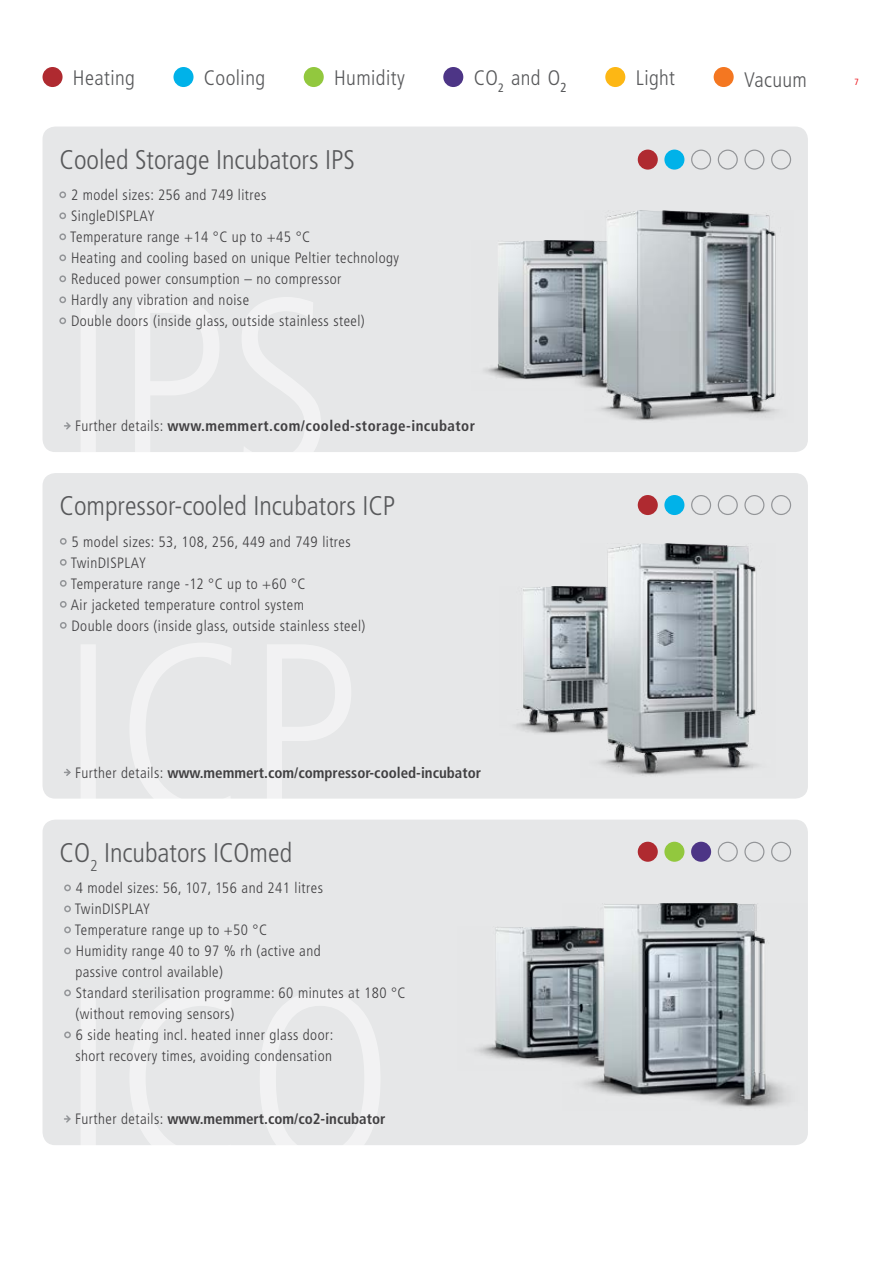
<style>
.page{position:relative;width:893px;height:1263px;background:#fff}
.page>*{position:absolute;margin:0;border:0;box-sizing:border-box;transform-origin:0 0}
.t1{font:300 condensed 27px "Frutiger LT";color:#58595b}
.t2{font:300 condensed 21px "Frutiger LT Std";letter-spacing:.02em;color:#58595b}
.t3{font:300 condensed 15px/21px "Frutiger LT Std";letter-spacing:.03em;color:#414042}
.t4{font:700 condensed 15px "Frutiger LT Std";color:#414042}
.t5{font:700 condensed 15px "Frutiger LT Std";letter-spacing:.03em;color:#414042}
.t6{font:condensed 9px "Frutiger";color:#ed1d24}
.s1{font-weight:300}
</style>
<div class="page">
<div style="left:43px;top:67px;width:20px;height:20px;background:#af2a30;border-radius:50%"></div>
<div style="left:173px;top:67px;width:21px;height:20px;background:#00b2e9;border-radius:50%"></div>
<div style="left:304px;top:67px;width:20px;height:20px;background:#92c83e;border-radius:50%"></div>
<div style="left:443px;top:67px;width:20px;height:20px;background:#4d3586;border-radius:50%"></div>
<div style="left:605px;top:67px;width:20px;height:20px;background:#fdb714;border-radius:50%"></div>
<div style="left:714px;top:67px;width:20px;height:20px;background:#f47721;border-radius:50%"></div>
<div style="left:43px;top:820px;width:765px;height:325px;background:#e6e7e8;border-radius:13px"></div>
<div style="left:43px;top:473px;width:765px;height:326px;background:#e6e7e8;border-radius:13px"></div>
<div style="left:43px;top:127px;width:765px;height:325px;background:#e6e7e8;border-radius:13px"></div>
<svg style="left:81px;top:992px;width:299px;height:153px"></svg>
<svg style="left:81px;top:643px;width:270px;height:156px"></svg>
<svg style="left:81px;top:297px;width:240px;height:155px"></svg>
<div style="left:59px;top:191px;width:7px;height:7px;border:2px solid #939598;border-radius:50%"></div>
<div style="left:59px;top:212px;width:7px;height:7px;border:2px solid #939598;border-radius:50%"></div>
<div style="left:59px;top:233px;width:7px;height:7px;border:2px solid #939598;border-radius:50%"></div>
<div style="left:59px;top:254px;width:7px;height:7px;border:2px solid #939598;border-radius:50%"></div>
<div style="left:59px;top:275px;width:7px;height:7px;border:2px solid #939598;border-radius:50%"></div>
<div style="left:59px;top:296px;width:7px;height:7px;border:2px solid #939598;border-radius:50%"></div>
<div style="left:59px;top:317px;width:7px;height:7px;border:2px solid #939598;border-radius:50%"></div>
<div style="left:60px;top:538px;width:7px;height:7px;border:2px solid #939598;border-radius:50%"></div>
<div style="left:60px;top:559px;width:7px;height:7px;border:2px solid #939598;border-radius:50%"></div>
<div style="left:60px;top:580px;width:7px;height:7px;border:2px solid #939598;border-radius:50%"></div>
<div style="left:60px;top:601px;width:7px;height:7px;border:2px solid #939598;border-radius:50%"></div>
<div style="left:60px;top:622px;width:7px;height:7px;border:2px solid #939598;border-radius:50%"></div>
<div style="left:64px;top:884px;width:7px;height:7px;border:2px solid #939598;border-radius:50%"></div>
<div style="left:64px;top:905px;width:7px;height:7px;border:2px solid #939598;border-radius:50%"></div>
<div style="left:64px;top:926px;width:7px;height:7px;border:2px solid #939598;border-radius:50%"></div>
<div style="left:64px;top:947px;width:7px;height:7px;border:2px solid #939598;border-radius:50%"></div>
<div style="left:64px;top:989px;width:7px;height:7px;border:2px solid #939598;border-radius:50%"></div>
<div style="left:64px;top:1031px;width:7px;height:7px;border:2px solid #939598;border-radius:50%"></div>
<div style="left:638px;top:150px;width:20px;height:20px;background:#af2a30;border-radius:50%"></div>
<div style="left:664px;top:150px;width:20px;height:20px;background:#00b2e9;border-radius:50%"></div>
<div style="left:691px;top:150px;width:20px;height:20px;border:1px solid #939598;border-radius:50%"></div>
<div style="left:718px;top:150px;width:20px;height:20px;border:1px solid #939598;border-radius:50%"></div>
<div style="left:744px;top:150px;width:20px;height:20px;border:1px solid #939598;border-radius:50%"></div>
<div style="left:771px;top:150px;width:20px;height:20px;border:1px solid #939598;border-radius:50%"></div>
<div style="left:638px;top:495px;width:20px;height:20px;background:#af2a30;border-radius:50%"></div>
<div style="left:664px;top:495px;width:20px;height:20px;background:#00b2e9;border-radius:50%"></div>
<div style="left:691px;top:495px;width:20px;height:20px;border:1px solid #939598;border-radius:50%"></div>
<div style="left:718px;top:495px;width:20px;height:20px;border:1px solid #939598;border-radius:50%"></div>
<div style="left:744px;top:495px;width:20px;height:20px;border:1px solid #939598;border-radius:50%"></div>
<div style="left:771px;top:495px;width:20px;height:20px;border:1px solid #939598;border-radius:50%"></div>
<div style="left:638px;top:842px;width:20px;height:20px;background:#af2a30;border-radius:50%"></div>
<div style="left:664px;top:842px;width:20px;height:20px;background:#92c83e;border-radius:50%"></div>
<div style="left:691px;top:842px;width:20px;height:20px;background:#4d3586;border-radius:50%"></div>
<div style="left:718px;top:842px;width:20px;height:20px;border:1px solid #939598;border-radius:50%"></div>
<div style="left:744px;top:842px;width:20px;height:20px;border:1px solid #939598;border-radius:50%"></div>
<div style="left:771px;top:842px;width:20px;height:20px;border:1px solid #939598;border-radius:50%"></div>
<img style="left:484px;top:240px;width:101px;height:147px">
<img style="left:585px;top:211px;width:192px;height:210px">
<img style="left:516px;top:586px;width:65px;height:148px">
<img style="left:475px;top:926px;width:87px;height:137px">
<svg style="left:64px;top:769px;width:7px;height:7px"></svg>
<svg style="left:64px;top:422px;width:7px;height:8px"></svg>
<svg style="left:64px;top:1115px;width:7px;height:8px"></svg>
<img style="left:581px;top:544px;width:176px;height:232px">
<img style="left:562px;top:903px;width:225px;height:205px">
<h2 class="t2" style="left:73px;top:65px;width:64px">Heating</h2>
<h2 class="t2" style="left:204px;top:65px;width:63px">Cooling</h2>
<h2 class="t2" style="left:334px;top:65px;width:72px">Humidity</h2>
<h2 class="t2" style="left:474px;top:65px;width:95px">CO<sub>2</sub> and O<sub>2</sub></h2>
<p class="t6" style="left:855px;top:76px;width:6px">7</p>
<h2 class="t2" style="left:636px;top:65px;width:41px">Light</h2>
<h2 class="t2" style="left:744px;top:68px;width:64px">Vacuum</h2>
<h1 class="t1" style="left:60px;top:144px;width:297px">Cooled Storage Incubators IPS</h1>
<p class="t3" style="left:70px;top:185px;width:330px">2 model sizes: 256 and 749 litres<br>SingleDISPLAY<br>Temperature range +14 °C up to +45 °C<br>Heating and cooling based on unique Peltier technology Reduced power consumption – no compressor<br>Hardly any vibration and noise<br>Double doors (inside glass, outside stainless steel)</p>
<p class="t5" style="left:75px;top:417px;width:401px"><span class="s1">Further details:</span> www.memmert.com/cooled-storage-incubator</p>
<h1 class="t1" style="left:60px;top:490px;width:337px">Compressor-cooled Incubators ICP</h1>
<p class="t3" style="left:71px;top:531px;width:296px">5 model sizes: 53, 108, 256, 449 and 749 litres TwinDISPLAY<br>Temperature range -12 °C up to +60 °C<br>Air jacketed temperature control system<br>Double doors (inside glass, outside stainless steel)</p>
<p class="t4" style="left:75px;top:763px;width:407px"><span class="s1">Further details:</span> www.memmert.com/compressor-cooled-incubator</p>
<h1 class="t1" style="left:60px;top:837px;width:234px">CO<sub>2</sub> Incubators ICOmed</h1>
<p class="t3" style="left:75px;top:878px;width:332px">4 model sizes: 56, 107, 156 and 241 litres<br>TwinDISPLAY<br>Temperature range up to +50 °C<br>Humidity range 40 to 97 % rh (active and<br>passive control available)<br>Standard sterilisation programme: 60 minutes at 180 °C (without removing sensors)<br>6 side heating incl. heated inner glass door:<br>short recovery times, avoiding condensation</p>
<p class="t4" style="left:75px;top:1110px;width:312px"><span class="s1">Further details:</span> www.memmert.com/co2-incubator</p>
</div>
